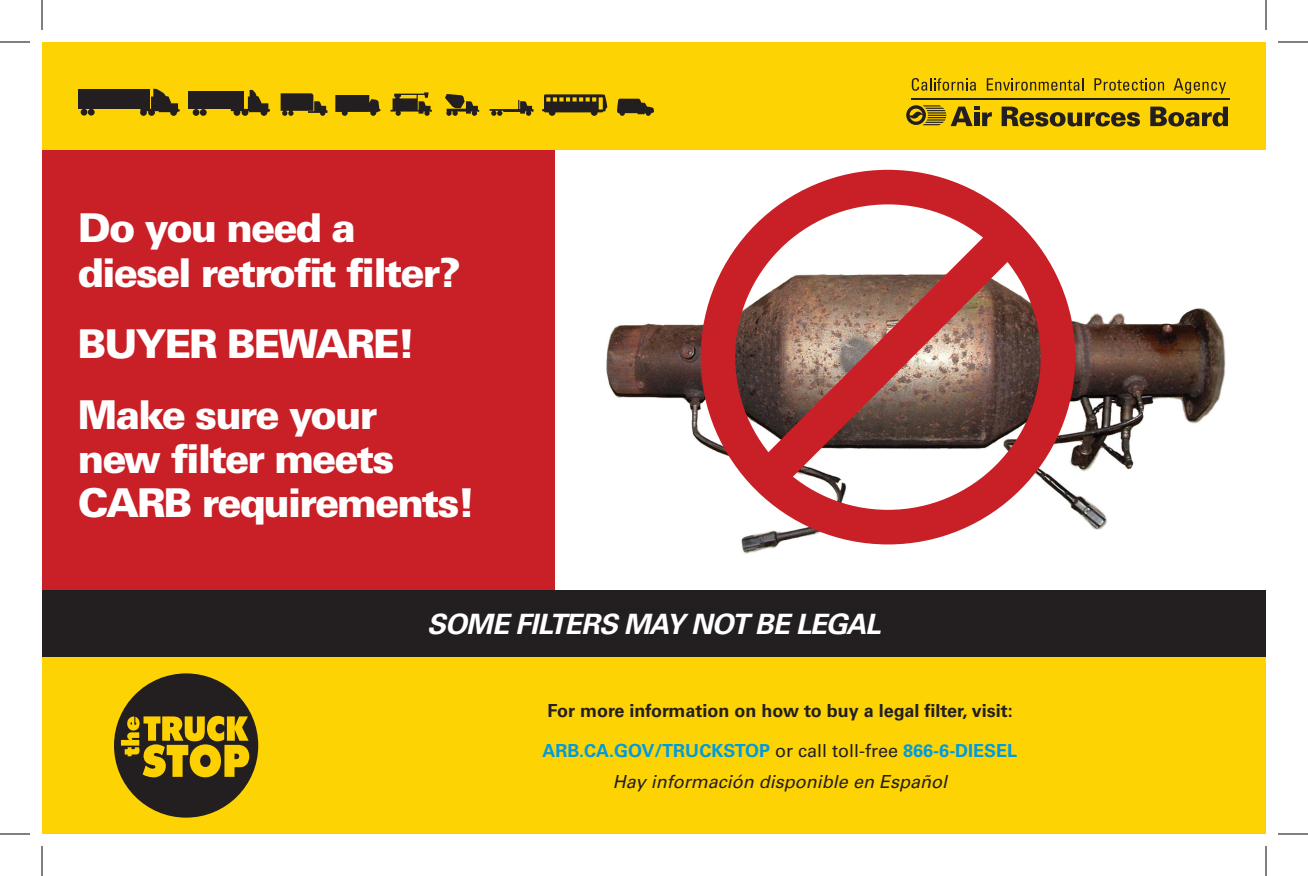
<style>
.page{position:relative;width:1308px;height:876px;background:#fff}
.page>*{position:absolute;margin:0;border:0;box-sizing:border-box;transform-origin:0 0}
.t1{font:900 39.8px/44.2px "Univers LT Std";letter-spacing:-.05em;color:#fff}
.Subtitle{font:italic 700 28px "Univers LT Std";letter-spacing:-.035em;color:#fff}
.t2{font:700 18px "Univers LT Std";color:#231f20}
.t3{font:700 18px "Univers LT Std";color:#009bde}
.t4{font:italic 18px "Univers LT Std";color:#231f20}
.s1{font-weight:400;color:#231f20}
</style>
<div class="page">
<img style="left:606px;top:169px;width:620px;height:385px">
<div style="left:42px;top:657px;width:1224px;height:177px;background:#fed304"></div>
<div style="left:114px;top:673px;width:144px;height:145px;background:#231f20;border-radius:50%"></div>
<svg style="left:121px;top:716px;width:128px;height:61px"></svg>
<div style="left:42px;top:150px;width:513px;height:459px;background:#c82026"></div>
<div style="left:42px;top:590px;width:1224px;height:67px;background:#231f20"></div>
<div style="left:42px;top:42px;width:1224px;height:108px;background:#fed304"></div>
<div style="left:193px;top:109px;width:6px;height:7px;background:#231f20;border-radius:50%"></div>
<div style="left:200px;top:109px;width:7px;height:7px;background:#231f20;border-radius:50%"></div>
<svg style="left:231px;top:90px;width:39px;height:26px"></svg>
<div style="left:189px;top:91px;width:55px;height:17px;background:#231f20"></div>
<div style="left:81px;top:109px;width:6px;height:7px;background:#231f20;border-radius:50%"></div>
<div style="left:88px;top:109px;width:7px;height:7px;background:#231f20;border-radius:50%"></div>
<svg style="left:140px;top:89px;width:40px;height:27px"></svg>
<div style="left:78px;top:89px;width:71px;height:19px;background:#231f20"></div>
<svg style="left:335px;top:95px;width:45px;height:21px"></svg>
<svg style="left:281px;top:93px;width:46px;height:23px"></svg>
<svg style="left:445px;top:94px;width:34px;height:22px"></svg>
<svg style="left:390px;top:92px;width:42px;height:24px"></svg>
<svg style="left:490px;top:100px;width:43px;height:16px"></svg>
<svg style="left:617px;top:98px;width:37px;height:18px"></svg>
<svg style="left:542px;top:94px;width:66px;height:22px"></svg>
<svg style="left:987px;top:78px;width:97px;height:13px"></svg>
<svg style="left:1094px;top:78px;width:70px;height:13px"></svg>
<svg style="left:1174px;top:78px;width:52px;height:16px"></svg>
<hr style="left:912px;top:98px;width:318px;height:2px;background:#231f20">
<svg style="left:1002px;top:107px;width:138px;height:20px"></svg>
<svg style="left:1150px;top:107px;width:78px;height:20px"></svg>
<svg style="left:912px;top:78px;width:64px;height:13px"></svg>
<svg style="left:906px;top:105px;width:86px;height:21px"></svg>
<div style="left:701px;top:170px;width:374px;height:374px;border:35px solid #c82026;border-radius:50%"></div>
<svg style="left:718px;top:187px;width:340px;height:340px"></svg>
<hr style="left:0;top:42px;width:30px;height:1px;background:#000">
<hr style="left:1278px;top:42px;width:30px;height:1px;background:#000">
<hr style="left:0;top:834px;width:30px;height:1px;background:#000">
<hr style="left:1278px;top:834px;width:30px;height:1px;background:#000">
<hr style="left:42px;top:0;width:1px;height:30px;background:#000">
<hr style="left:42px;top:846px;width:1px;height:30px;background:#000">
<hr style="left:1266px;top:0;width:1px;height:30px;background:#000">
<hr style="left:1266px;top:846px;width:1px;height:30px;background:#000">
<p class="t1" style="left:78px;top:206px;width:384px">Do you need a diesel retrofit filter?</p>
<p class="t1" style="left:78px;top:321px;width:339px">BUYER BEWARE!</p>
<p class="t1" style="left:78px;top:392px;width:399px">Make sure your<br>new filter meets<br>CARB requirements!</p>
<p class="Subtitle" style="left:427px;top:607px;width:455px">SOME FILTERS MAY NOT BE LEGAL</p>
<p class="t2" style="left:548px;top:700px;width:467px">For more information on how to buy a legal filter, visit:</p>
<p class="t3" style="left:543px;top:740px;width:476px">ARB.CA.GOV/TRUCKSTOP <span class="s1">or call toll-free</span> 866-6-DIESEL</p>
<p class="t4" style="left:613px;top:770px;width:336px">Hay información disponible en Español</p>
</div>
